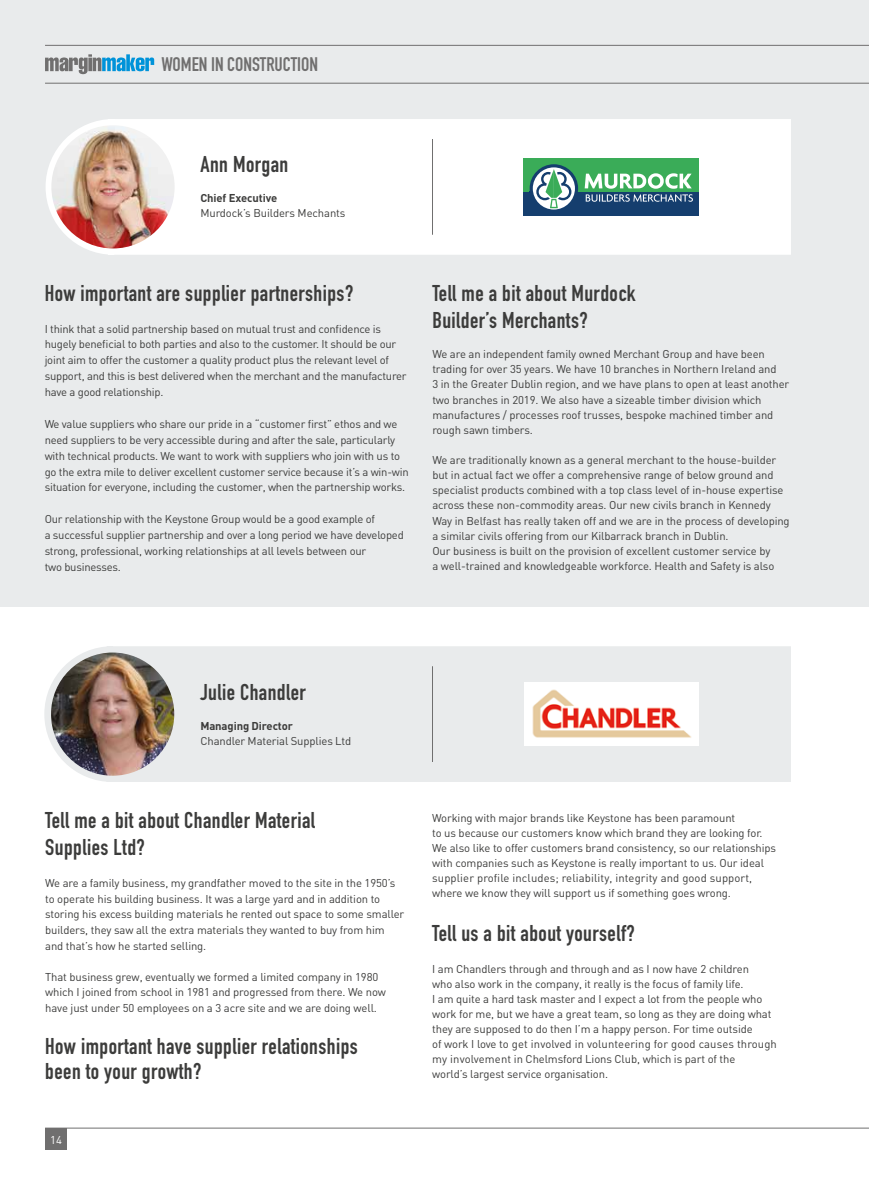
<style>
.page{position:relative;width:869px;height:1195px;background:#fff}
.page>*{position:absolute;margin:0;border:0;box-sizing:border-box;transform-origin:0 0}
.t1{font:700 22.5px/27px "DIN Condensed";letter-spacing:.02em;color:#3c3c3b}
.t2{font:700 19.38px "DIN Condensed";color:#706f6f}
.t3{font:11.25px/15.1px "DIN";letter-spacing:-.01em;color:#3c3c3b}
.t4{font:700 11.25px "DIN";letter-spacing:-.01em;color:#3c3c3b}
.t5{font:11.25px "DIN";color:#fff}
</style>
<div class="page">
<div style="left:0;top:0;width:868px;height:606px;background:#e9ebec"></div>
<hr style="left:45px;top:45px;width:823px;height:1px;background:#706f6f">
<hr style="left:45px;top:83px;width:823px;height:1px;background:#706f6f">
<hr style="left:45px;top:1127px;width:823px;height:1px;background:#706f6f">
<div style="left:45px;top:1127px;width:22px;height:22px;background:#706f6f"></div>
<svg style="left:45px;top:54px;width:109px;height:20px"></svg>
<div style="left:46px;top:119px;width:745px;height:136px;background:#fff"></div>
<img style="left:51px;top:125px;width:123px;height:123px;border-radius:62px">
<div style="left:523px;top:185px;width:175px;height:30px;background:#153e6e"></div>
<div style="left:523px;top:158px;width:175px;height:33px;background:#3aac58"></div>
<svg style="left:529px;top:164px;width:49px;height:49px"></svg>
<svg style="left:532px;top:167px;width:42px;height:42px"></svg>
<svg style="left:529px;top:169px;width:42px;height:39px"></svg>
<img style="left:625px;top:194px;width:67px;height:8px">
<img style="left:604px;top:173px;width:87px;height:16px">
<hr style="left:432px;top:139px;width:1px;height:96px;background:#706f6f">
<div style="left:44px;top:646px;width:747px;height:136px;background:#e9ebec"></div>
<img style="left:51px;top:652px;width:123px;height:123px;border-radius:62px">
<div style="left:524px;top:682px;width:174px;height:63px;background:#fff"></div>
<img style="left:532px;top:689px;width:159px;height:49px">
<hr style="left:432px;top:666px;width:1px;height:95px;background:#706f6f">
<h2 class="t2" style="left:161px;top:52px;width:158px">WOMEN IN CONSTRUCTION</h2>
<h1 class="t1" style="left:200px;top:151px;width:89px">Ann Morgan</h1>
<p class="t4" style="left:200px;top:191px;width:78px">Chief Executive</p>
<p class="t3" style="left:200px;top:205px;width:146px">Murdock’s Builders Mechants</p>
<h1 class="t1" style="left:45px;top:279px;width:310px">How important are supplier partnerships?</h1>
<p class="t3" style="left:45px;top:320px;width:363px;line-height:15.9px">I think that a solid partnership based on mutual trust and confidence is hugely beneficial to both parties and also to the customer. It should be our joint aim to offer the customer a quality product plus the relevant level of support, and this is best delivered when the merchant and the manufacturer have a good relationship.</p>
<p class="t3" style="left:45px;top:415px;width:365px;line-height:15.9px">We value suppliers who share our pride in a “customer first” ethos and we need suppliers to be very accessible during and after the sale, particularly with technical products. We want to work with suppliers who join with us to go the extra mile to deliver excellent customer service because it’s a win-win situation for everyone, including the customer, when the partnership works.</p>
<p class="t3" style="left:45px;top:511px;width:360px;line-height:15.9px">Our relationship with the Keystone Group would be a good example of<br>a successful supplier partnership and over a long period we have developed strong, professional, working relationships at all levels between our<br>two businesses.</p>
<h1 class="t1" style="left:432px;top:279px;width:205px">Tell me a bit about Murdock<br>Builder’s Merchants?</h1>
<p class="t3" style="left:432px;top:346px;width:358px">We are an independent family owned Merchant Group and have been trading for over 35 years. We have 10 branches in Northern Ireland and<br>3 in the Greater Dublin region, and we have plans to open at least another two branches in 2019. We also have a sizeable timber division which manufactures / processes roof trusses, bespoke machined timber and rough sawn timbers.</p>
<p class="t3" style="left:432px;top:452px;width:359px">We are traditionally known as a general merchant to the house-builder but in actual fact we offer a comprehensive range of below ground and specialist products combined with a top class level of in-house expertise across these non-commodity areas. Our new civils branch in Kennedy Way in Belfast has really taken off and we are in the process of developing a similar civils offering from our Kilbarrack branch in Dublin.<br>Our business is built on the provision of excellent customer service by<br>a well-trained and knowledgeable workforce. Health and Safety is also</p>
<h1 class="t1" style="left:200px;top:678px;width:107px">Julie Chandler</h1>
<p class="t4" style="left:200px;top:718px;width:94px">Managing Director</p>
<p class="t3" style="left:200px;top:732px;width:152px">Chandler Material Supplies Ltd</p>
<h1 class="t1" style="left:45px;top:806px;width:271px">Tell me a bit about Chandler Material<br>Supplies Ltd?</h1>
<p class="t3" style="left:45px;top:874px;width:360px;line-height:15.6px">We are a family business, my grandfather moved to the site in the 1950’s to operate his building business. It was a large yard and in addition to storing his excess building materials he rented out space to some smaller builders, they saw all the extra materials they wanted to buy from him and that’s how he started selling.</p>
<p class="t3" style="left:45px;top:968px;width:342px;line-height:15.8px">That business grew, eventually we formed a limited company in 1980 which I joined from school in 1981 and progressed from there. We now have just under 50 employees on a 3 acre site and we are doing well.</p>
<h1 class="t1" style="left:45px;top:1032px;width:314px;line-height:25px">How important have supplier relationships been to your growth?</h1>
<p class="t5" style="left:50px;top:1132px;width:13px">14</p>
<p class="t3" style="left:432px;top:810px;width:345px">Working with major brands like Keystone has been paramount<br>to us because our customers know which brand they are looking for.<br>We also like to offer customers brand consistency, so our relationships with companies such as Keystone is really important to us. Our ideal supplier profile includes; reliability, integrity and good support, where we know they will support us if something goes wrong.</p>
<h1 class="t1" style="left:432px;top:919px;width:204px">Tell us a bit about yourself?</h1>
<p class="t3" style="left:432px;top:961px;width:346px">I am Chandlers through and through and as I now have 2 children<br>who also work in the company, it really is the focus of family life.<br>I am quite a hard task master and I expect a lot from the people who work for me, but we have a great team, so long as they are doing what they are supposed to do then I’m a happy person. For time outside<br>of work I love to get involved in volunteering for good causes through my involvement in Chelmsford Lions Club, which is part of the<br>world’s largest service organisation.</p>
</div>
